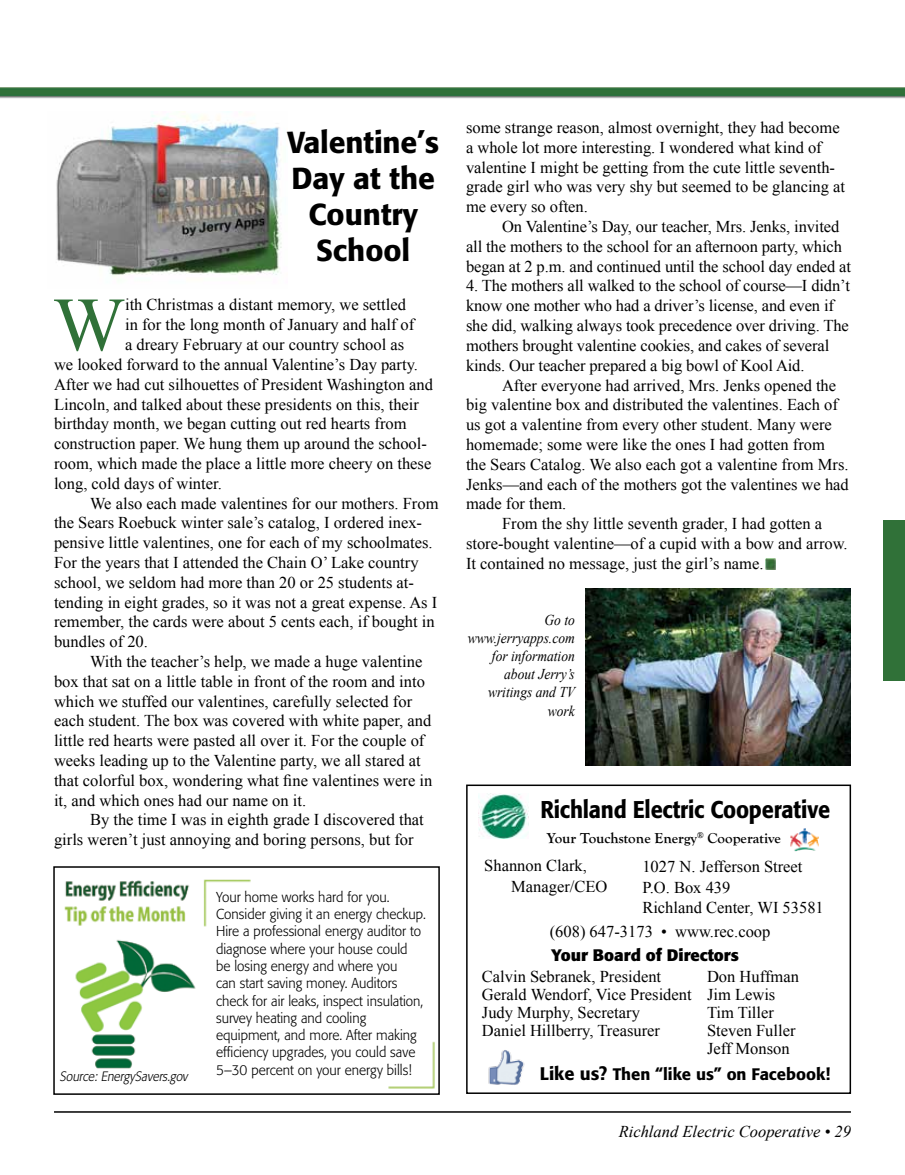
<style>
.page{position:relative;width:905px;height:1175px;background:#fff}
.page>*{position:absolute;margin:0;border:0;box-sizing:border-box;transform-origin:0 0}
.t1{font:76.35px "Times New Roman";color:#307138}
.t2{font:500 30px/36px "Formata";color:#000;text-align:center}
.t3{font:500 24px "Formata";letter-spacing:-.01em;color:#000;scale:.9 1}
.t4{font:16.5px/19.8px "Times New Roman";color:#000}
.t5{font:italic 16.5px "Times New Roman";color:#000}
.t6{font:500 16.5px "Formata";color:#000}
.t7{font:700 16.5px "Formata";color:#000}
.t8{font:italic 15px/18px "Times New Roman";color:#000;text-align:right;scale:.9 1}
.t9{font:700 15px "Goudy Old Style T";color:#000}
.t10{font:300 14.25px/17.2px "Formata";color:#000;scale:.95 1}
.t11{font:italic 300 13.5px "Formata";color:#000;scale:.9 1}
.s1{font-size:18px}
</style>
<div class="page">
<img style="left:64px;top:879px;width:371px;height:210px">
<img style="left:0;top:87px;width:904px;height:12px">
<img style="left:56px;top:111px;width:226px;height:166px">
<hr style="left:54px;top:1111px;width:796px;height:1px;background:#000">
<div style="left:883px;top:520px;width:21px;height:160px;background:#307138"></div>
<div style="left:466px;top:784px;width:385px;height:310px;border:2px solid #000"></div>
<img style="left:479px;top:793px;width:50px;height:45px">
<img style="left:790px;top:828px;width:29px;height:24px">
<img style="left:488px;top:1050px;width:37px;height:35px">
<img style="left:585px;top:588px;width:265px;height:178px">
<svg style="left:765px;top:559px;width:10px;height:10px"></svg>
<h2 class="t2" style="left:287px;top:124px;width:153px">Valentine’s<br>Day at the<br>Country<br>School</h2>
<h1 class="t1" style="left:53px;top:273px;width:74px">W</h1>
<p class="t4" style="left:125px;top:295px;width:282px">ith Christmas a distant memory, we settled</p>
<p class="t4" style="left:125px;top:314px;width:291px">in for the long month of January and half of</p>
<p class="t4" style="left:125px;top:334px;width:281px">a dreary February at our country school as</p>
<p class="t4" style="left:54px;top:354px;width:365px">we looked forward to the annual Valentine’s Day party.</p>
<p class="t4" style="left:54px;top:374px;width:380px">After we had cut silhouettes of President Washington and</p>
<p class="t4" style="left:54px;top:394px;width:366px">Lincoln, and talked about these presidents on this, their</p>
<p class="t4" style="left:54px;top:413px;width:354px">birthday month, we began cutting out red hearts from</p>
<p class="t4" style="left:54px;top:433px;width:374px">construction paper. We hung them up around the school-</p>
<p class="t4" style="left:54px;top:453px;width:379px">room, which made the place a little more cheery on these</p>
<p class="t4" style="left:54px;top:473px;width:169px">long, cold days of winter.</p>
<p class="t4" style="left:90px;top:493px;width:350px">We also each made valentines for our mothers. From</p>
<p class="t4" style="left:54px;top:512px;width:369px">the Sears Roebuck winter sale’s catalog, I ordered inex-</p>
<p class="t4" style="left:54px;top:532px;width:380px">pensive little valentines, one for each of my schoolmates.</p>
<p class="t4" style="left:54px;top:552px;width:366px">For the years that I attended the Chain O’ Lake country</p>
<p class="t4" style="left:54px;top:572px;width:361px">school, we seldom had more than 20 or 25 students at-</p>
<p class="t4" style="left:54px;top:592px;width:385px">tending in eight grades, so it was not a great expense. As I</p>
<p class="t4" style="left:54px;top:611px;width:382px">remember, the cards were about 5 cents each, if bought in</p>
<p class="t4" style="left:54px;top:631px;width:95px">bundles of 20.</p>
<p class="t4" style="left:90px;top:651px;width:334px">With the teacher’s help, we made a huge valentine</p>
<p class="t4" style="left:54px;top:671px;width:372px">box that sat on a little table in front of the room and into</p>
<p class="t4" style="left:54px;top:691px;width:360px">which we stuffed our valentines, carefully selected for</p>
<p class="t4" style="left:54px;top:710px;width:379px">each student. The box was covered with white paper, and</p>
<p class="t4" style="left:54px;top:730px;width:372px">little red hearts were pasted all over it. For the couple of</p>
<p class="t4" style="left:54px;top:750px;width:368px">weeks leading up to the Valentine party, we all stared at</p>
<p class="t4" style="left:54px;top:770px;width:380px">that colorful box, wondering what fine valentines were in</p>
<p class="t4" style="left:54px;top:790px;width:254px">it, and which ones had our name on it.</p>
<p class="t4" style="left:90px;top:809px;width:335px">By the time I was in eighth grade I discovered that</p>
<p class="t4" style="left:54px;top:829px;width:361px">girls weren’t just annoying and boring persons, but for</p>
<p class="t11" style="left:59px;top:1068px;width:147px">Source:EnergySavers.gov</p>
<p class="t10" style="left:216px;top:888px;width:222px">Your home works hard for you.<br>Consider giving it an energy checkup.<br>Hire a professional energy auditor to diagnose where your house could<br>be losing energy and where you<br>can start saving money. Auditors check for air leaks, inspect insulation, survey heating and cooling equipment, and more. After making efficiency upgrades, you could save 5–30 percent on your energy bills!</p>
<p class="t4" style="left:466px;top:117px;width:380px">some strange reason, almost overnight, they had become a whole lot more interesting. I wondered what kind of valentine I might be getting from the cute little seventh&shy;grade girl who was very shy but seemed to be glancing at me every so often.</p>
<p class="t4" style="left:466px;top:216px;width:386px;text-indent:36px">On Valentine’s Day, our teacher, Mrs. Jenks, invited all the mothers to the school for an afternoon party, which began at 2 p.m. and continued until the school day ended at</p>
<p class="t4" style="left:466px;top:276px;width:385px">4. The mothers all walked to the school of course—I didn’t know one mother who had a driver’s license, and even if she did, walking always took precedence over driving. The mothers brought valentine cookies, and cakes of several kinds. Our teacher prepared a big bowl of Kool Aid.</p>
<p class="t4" style="left:502px;top:375px;width:336px">After everyone had arrived, Mrs. Jenks opened the</p>
<p class="t4" style="left:466px;top:394px;width:373px">big valentine box and distributed the valentines. Each of</p>
<p class="t4" style="left:466px;top:414px;width:367px">us got a valentine from every other student. Many were</p>
<p class="t4" style="left:466px;top:434px;width:360px">homemade; some were like the ones I had gotten from</p>
<p class="t4" style="left:466px;top:454px;width:384px">the Sears Catalog. We also each got a valentine from Mrs.</p>
<p class="t4" style="left:466px;top:474px;width:384px">Jenks—and each of the mothers got the valentines we had</p>
<p class="t4" style="left:466px;top:493px;width:102px">made for them.</p>
<p class="t4" style="left:502px;top:513px;width:322px">From the shy little seventh grader, I had gotten a</p>
<p class="t4" style="left:466px;top:533px;width:383px">store-bought valentine—of a cupid with a bow and arrow.</p>
<p class="t4" style="left:466px;top:553px;width:299px">It contained no message, just the girl’s name.</p>
<p class="t8" style="left:468px;top:611px;width:121px">Go to www.jerryapps.com for information about Jerry’s writings and TV work</p>
<h3 class="t3" style="left:540px;top:795px;width:323px">Richland Electric Cooperative</h3>
<p class="t4" style="left:642px;top:856px;width:183px;line-height:20.2px">1027 N. Jefferson Street<br>P.O. Box 439<br>Richland Center, WI 53581</p>
<p class="t9" style="left:546px;top:829px;width:235px">Your Touchstone Energy<sup>®</sup> Cooperative</p>
<p class="t4" style="left:511px;top:855px;width:98px;line-height:20.2px;text-indent:-27px">Shannon Clark,<br>Manager/CEO</p>
<p class="t4" style="left:549px;top:921px;width:222px">(608) 647-3173 • www.rec.coop</p>
<p class="t7" style="left:551px;top:945px;width:189px">Your Board of Directors</p>
<p class="t4" style="left:482px;top:967px;width:211px;line-height:18px">Calvin Sebranek, President<br>Gerald Wendorf, Vice President<br>Judy Murphy, Secretary<br>Daniel Hillberry, Treasurer</p>
<p class="t4" style="left:707px;top:967px;width:93px;line-height:18px">Don Huffman<br>Jim Lewis<br>Tim Tiller<br>Steven Fuller<br>Jeff Monson</p>
<p class="t6" style="left:539px;top:1064px;width:292px"><span class="s1">Like us?</span> Then “like us” on Facebook!</p>
<p class="t5" style="left:618px;top:1120px;width:234px">Richland Electric Cooperative • 29</p>
</div>
